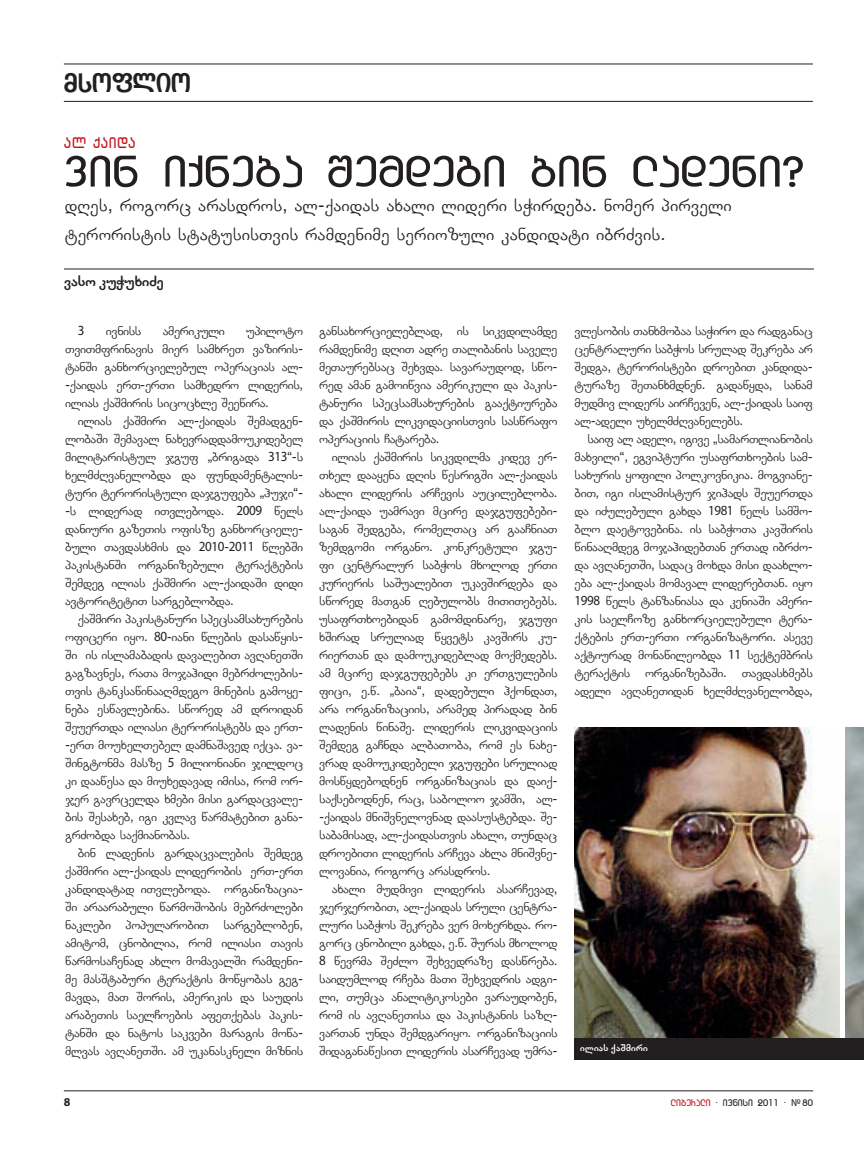
<style>
.page{position:relative;width:864px;height:1153px;background:#fff}
.page>*{position:absolute;margin:0;border:0;box-sizing:border-box;transform-origin:0 0}
.t1{font:47.25px "Bauhaus Mtavruli Thin A";color:#231f20;scale:1.11 1}
.t2{font:700 27px "A Kolkhety M";letter-spacing:-.01em;color:#231f20}
.t3{font:18px/28.8px "A Kolkhety N";color:#231f20}
.t4{font:700 15px "A Kolkhety N";color:#231f20}
.t5{font:15px "Sanet";letter-spacing:-.01em;color:#c4121a}
.t6{font:13.05px/18px "A Kolkhety N";letter-spacing:-.03em;color:#231f20;text-align:justify}
.t7{font:700 12px "Myriad Pro";color:#231f20}
.t8{font:10.5px "Bauhaus Mtavruli Thin A";color:#231f20}
.t9{font:700 9.75px "A Kolkhety N";letter-spacing:.03em;color:#fff}
.s1{color:#c4121a}
.s2{font-family:"Myriad Pro"}
</style>
<div class="page">
<hr style="left:64px;top:64px;width:748px;height:1px;background:#231f20">
<hr style="left:64px;top:101px;width:748px;height:1px;background:#231f20">
<img style="left:574px;top:727px;width:265px;height:310px">
<img style="left:845px;top:727px;width:18px;height:310px">
<hr style="left:64px;top:269px;width:749px;height:1px;background:#231f20">
<div style="left:574px;top:1037px;width:289px;height:22px;background:#231f20"></div>
<hr style="left:64px;top:1090px;width:748px;height:1px;background:#231f20">
<h2 class="t2" style="left:64px;top:70px;width:129px">MSOFLIO</h2>
<p class="t5" style="left:64px;top:136px;width:74px">AL QAIDA</p>
<h1 class="t1" style="left:64px;top:149px;width:667px">VIN IQNEBA SEMDEGI BIN LADENI?</h1>
<h3 class="t3" style="left:65px;top:192px;width:668px">DRES, ROGORC ARASDROS, AL-QAIDAS AXALI LIDERI SWIRDEBA. NOMER PIRVELI<br>TERORISTIS STATUSISTVIS RAMDENIME SERIOZULI KANDIDATI IBRZVIS.</h3>
<p class="t4" style="left:64px;top:274px;width:101px">vaso kuWuxiZe</p>
<p class="t6" style="left:78px;top:322px;width:8px">3</p>
<p class="t6" style="left:106px;top:322px;width:37px">IVNISS</p>
<p class="t6" style="left:163px;top:322px;width:64px">AMERIKULI</p>
<p class="t6" style="left:65px;top:322px;width:239px;text-indent:181px">UPILOTO TVITMFRINAVIS MIER SAMXRET VAZIRIS-TANSI GANXORCIELEBUL OPERACIAS AL--QAIDAS ERT-ERTI SAMXEDRO LIDERIS, ILIAS QASMIRIS SICOCXLE SEEWIRA.</p>
<p class="t6" style="left:65px;top:412px;width:239px;text-indent:13px">ILIAS QASMIRI AL-QAIDAS SEMADGEN-LOBASI SEMAVAL NAXEVRADDAMOUKIDEBEL MILITARISTUL JGUF „BRIGADA 313“-S XELMZRVANELOBDA DA FUNDAMENTALIS-TURI TERORISTULI DAJGUFEBA „HUJI“- -S LIDERAD ITVLEBODA. 2009 WELS DANIURI GAZETIS OFISZE GANXORCIELE-BULI TAVDASXMIS DA 2010-2011 WLEBSI PAKISTANSI ORGANIZEBULI TERAQTEBIS SEMDEG ILIAS QASMIRI AL-QAIDASI DIDI AVTORITETIT SARGEBLOBDA.</p>
<p class="t6" style="left:65px;top:610px;width:239px;text-indent:13px">QASMIRI PAKISTANURI SPECSAMSAXUREBIS OFICERI IYO. 80-IANI WLEBIS DASAWYIS-SI IS ISLAMABADIS DAVALEBIT AVRANETSI GAGZAVNES, RATA MOJAHIDI MEBRZOLEBIS-TVIS TANKSAWINAARMDEGO MINEBIS GAMOYE-NEBA ESWAVLEBINA. SWORED AM DROIDAN SEUERTDA ILIASI TERORISTEBS DA ERT--ERT MOUXELTEBEL DAMNASAVED IQCA. VA-SINGTONMA MASZE 5 MILIONIANI JILDOC KI DAAWESA DA MIUXEDAVAD IMISA, ROM OR-JER GAVRCELDA XMEBI MISI GARDACVALE-BIS SESAXEB, IGI KVLAV WARMATEBIT GANA-GRZOBDA SAQMIANOBAS.</p>
<p class="t6" style="left:65px;top:844px;width:239px;text-indent:13px">BIN LADENIS GARDACVALEBIS SEMDEG QASMIRI AL-QAIDAS LIDEROBIS ERT-ERT KANDIDATAD ITVLEBODA. ORGANIZACIA-SI ARAARABULI WARMOSOBIS MEBRZOLEBI NAKLEBI POPULAROBIT SARGEBLOBEN, AMITOM, CNOBILIA, ROM ILIASI TAVIS WARMOSACENAD AXLO MOMAVALSI RAMDENI-ME MASSTABURI TERAQTIS MOWYOBAS GEG-MAVDA, MAT SORIS, AMERIKIS DA SAUDIS ARABETIS SAELCOEBIS AFETQEBAS PAKIS-TANSI DA NATOS SAKVEBI MARAGIS MOWA-MLVAS AVRANETSI. AM UKANASKNELI MIZNIS</p>
<p class="t6" style="left:319px;top:322px;width:240px">GANSAXORCIELEBLAD, IS SIKVDILAMDE RAMDENIME DRIT ADRE TALIBANIS SAVELE METAUREBSAC SEXVDA. SAVARAUDOD, SWO-RED AMAN GAMOIWVIA AMERIKULI DA PAKIS-TANURI SPECSAMSAXUREBIS GAAQTIUREBA DA QASMIRIS LIKVIDACIISTVIS SASWRAFO OPERACIIS CATAREBA.</p>
<p class="t6" style="left:319px;top:448px;width:240px;text-indent:13px">ILIAS QASMIRIS SIKVDILMA KIDEV ER-TXEL DAAYENA DRIS WESRIGSI AL-QAIDAS AXALI LIDERIS ARCEVIS AUCILEBLOBA.<br>AL-QAIDA UAMRAVI MCIRE DAJGUFEBEBI-SAGAN SEDGEBA, ROMELTAC AR GAACNIAT ZEMDGOMI ORGANO. KONKRETULI JGU-FI CENTRALUR SABWOS MXOLOD ERTI KURIERIS SASUALEBIT UKAVSIRDEBA DA SWORED MATGAN REBULOBS MITITEBEBS.<br>USAFRTXOEBIDAN GAMOMDINARE, JGUFI XSIRAD SRULIAD WYVETS KAVSIRS KU-RIERTAN DA DAMOUKIDEBLAD MOQMEDEBS.<br>AM MCIRE DAJGUFEBEBS KI ERTGULEBIS FICI, E.W. „BAIA“, DADEBULI HQONDAT, ARA ORGANIZACIIS, ARAMED PIRADAD BIN LADENIS WINASE. LIDERIS LIKVIDACIIS SEMDEG GACNDA ALBATOBA, ROM ES NAXE-VRAD DAMOUKIDEBELI JGUFEBI SRULIAD MOSWYDEBODNEN ORGANIZACIAS DA DAIQ-SAQSEBODNEN, RAC, SABOLOO JAMSI, AL--QAIDAS MNISVNELOVNAD DAASUSTEBDA. SE-SABAMISAD, AL-QAIDASTVIS AXALI, TUNDAC DROEBITI LIDERIS ARCEVA AXLA MNISVNE-LOVANIA, ROGORC ARASDROS.</p>
<p class="t6" style="left:319px;top:880px;width:240px;text-indent:13px">AXALI MUDMIVI LIDERIS ASARCEVAD, JERJEROBIT, AL-QAIDAS SRULI CENTRA-LURI SABWOS SEKREBA VER MOXERXDA. RO-GORC CNOBILI GAXDA, E.W. SURAS MXOLOD 8 WEVRMA SEZLO SEXVEDRAZE DASWREBA.<br>SAIDUMLOD RCEBA MATI SEXVEDRIS ADGI-LI, TUMCA ANALITIKOSEBI VARAUDOBEN, ROM IS AVRANETISA DA PAKISTANIS SAZR-VARTAN UNDA SEMDGARIYO. ORGANIZACIIS SIDAGANAWESIT LIDERIS ASARCEVAD UMRA-</p>
<p class="t6" style="left:574px;top:322px;width:240px">VLESOBIS TANXMOBAA SAWIRO DA RADGANAC CENTRALURI SABWOS SRULAD SEKREBA AR SEDGA, TERORISTEBI DROEBIT KANDIDA-TURAZE SETANXMDNEN. GADAWYDA, SANAM MUDMIV LIDERS AIRCEVEN, AL-QAIDAS SAIF AL-ADELI UXELMZRVANELEBS.</p>
<p class="t6" style="left:574px;top:430px;width:240px;text-indent:13px">SAIF AL ADELI, IGIVE „SAMARTLIANOBIS MAXVILI“, EGVIPTURI USAFRTXOEBIS SAM-SAXURIS YOFILI POLKOVNIKIA. MOGVIANE-BIT, IGI ISLAMISTUR JIHADS SEUERTDA DA IZULEBULI GAXDA 1981 WELS SAMSO-BLO DAETOVEBINA. IS SABWOTA KAVSIRIS WINAARMDEG MOJAHIDEBTAN ERTAD IBRZO-DA AVRANETSI, SADAC MOXDA MISI DAAXLO-EBA AL-QAIDAS MOMAVAL LIDEREBTAN. IYO 1998 WELS TANZANIASA DA KENIASI AMERI-KIS SAELCOZE GANXORCIELEBULI TERA-QTEBIS ERT-ERTI ORGANIZATORI. ASEVE AQTIURAD MONAWILEOBDA 11 SEQTEMBRIS TERAQTIS ORGANIZEBASI. TAVDASXMEBS ADELI AVRANETIDAN XELMZRVANELOBDA,</p>
<p class="t9" style="left:580px;top:1043px;width:69px">ilias qaSmiri</p>
<p class="t7" style="left:64px;top:1094px;width:8px">8</p>
<p class="t8" style="left:670px;top:1097px;width:143px"><span class="s1">LIBERALI</span> . IVNISI 2011 . <span class="s2">№</span> 80</p>
</div>
